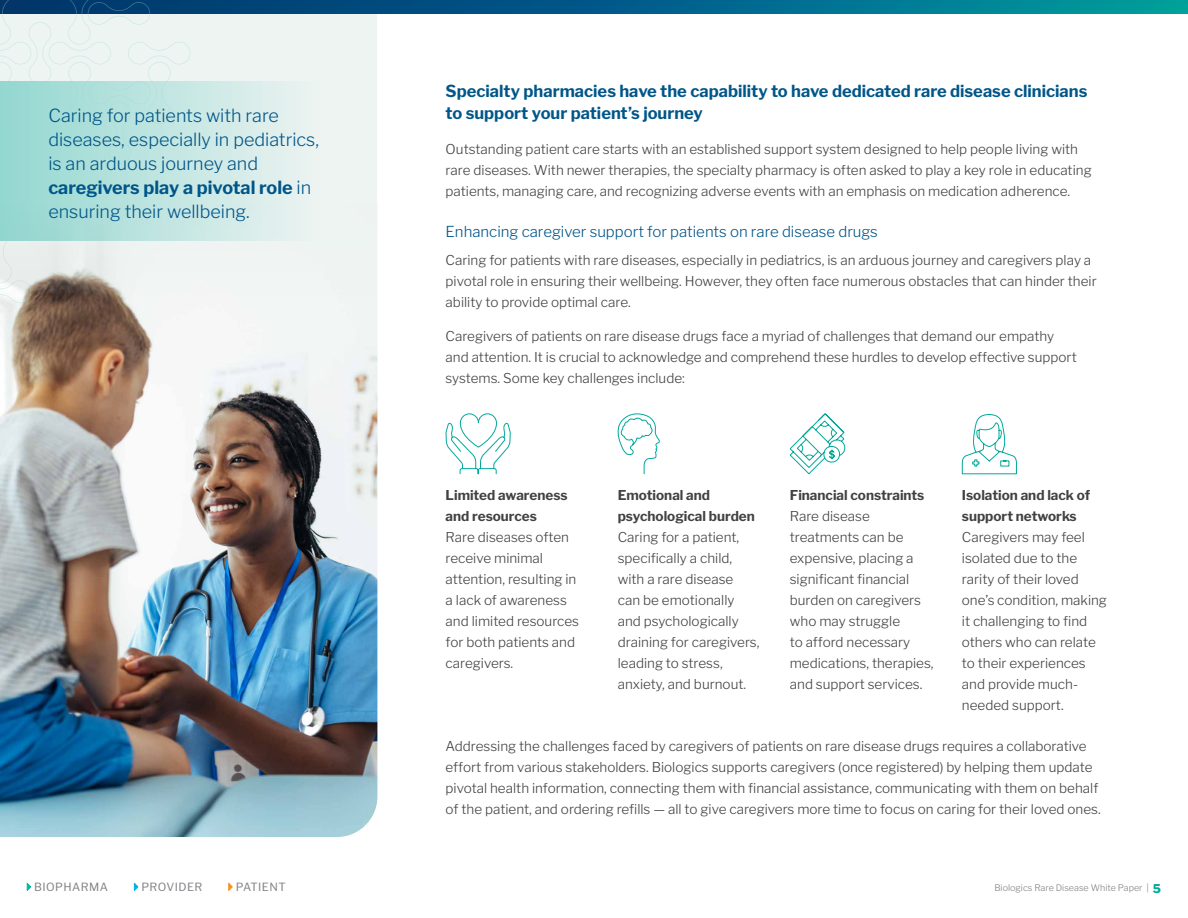
<style>
.page{position:relative;width:1188px;height:918px;background:#fff}
.page>*{position:absolute;margin:0;border:0;box-sizing:border-box;transform-origin:0 0}
.t1{font:300 18px/24px "Libre Franklin";color:#005689}
.t2{font:700 16.5px/22.5px "Libre Franklin";color:#005689}
.t3{font:300 15px "Libre Franklin";color:#005689}
.t4{font:300 13.5px/21px "Libre Franklin";color:#414042}
.t5{font:700 13.5px/21px "Libre Franklin";color:#414042}
.t6{font:11.25px "Libre Franklin";letter-spacing:.04em;color:#808285}
.t7{font:300 9px "Libre Franklin";color:#808285}
.s1{font-weight:700}
.s2{font-weight:800;font-size:12px;color:#00a99b}
</style>
<div class="page">
<img style="left:0;top:295px;width:377px;height:542px">
<div style="left:0;top:0;width:377px;height:295px;background:#eef4f2"></div>
<svg style="left:445px;top:413px;width:66px;height:62px"></svg>
<svg style="left:617px;top:413px;width:43px;height:62px"></svg>
<svg style="left:789px;top:413px;width:57px;height:62px"></svg>
<svg style="left:962px;top:415px;width:55px;height:60px"></svg>
<svg style="left:190px;top:0;width:998px;height:14px;background:#00688b"></svg>
<div style="left:0;top:81px;width:377px;height:160px;background:linear-gradient(to right,#94d7d0,#f9f8f6)"></div>
<svg style="left:0;top:221px;width:31px;height:82px"></svg>
<svg style="left:0;top:0;width:190px;height:164px"></svg>
<svg style="left:27px;top:883px;width:4px;height:8px"></svg>
<svg style="left:134px;top:883px;width:5px;height:8px"></svg>
<svg style="left:228px;top:883px;width:5px;height:8px"></svg>
<h1 class="t1" style="left:48px;top:101px;width:272px">Caring for patients with rare diseases, especially in pediatrics, is an arduous journey and <span class="s1">caregivers play a pivotal role</span> in ensuring their wellbeing.</h1>
<p class="t2" style="left:446px;top:78px;width:643px">Specialty pharmacies have the capability to have dedicated rare disease clinicians to support your patient’s journey</p>
<p class="t4" style="left:446px;top:137px;width:648px">Outstanding patient care starts with an established support system designed to help people living with rare diseases. With newer therapies, the specialty pharmacy is often asked to play a key role in educating patients, managing care, and recognizing adverse events with an emphasis on medication adherence.</p>
<p class="t3" style="left:446px;top:220px;width:434px">Enhancing caregiver support for patients on rare disease drugs</p>
<p class="t4" style="left:446px;top:248px;width:653px">Caring for patients with rare diseases, especially in pediatrics, is an arduous journey and caregivers play a pivotal role in ensuring their wellbeing. However, they often face numerous obstacles that can hinder their ability to provide optimal care.</p>
<p class="t4" style="left:446px;top:325px;width:633px">Caregivers of patients on rare disease drugs face a myriad of challenges that demand our empathy and attention. It is crucial to acknowledge and comprehend these hurdles to develop effective support systems. Some key challenges include:</p>
<p class="t5" style="left:446px;top:483px;width:124px">Limited awareness and resources</p>
<p class="t4" style="left:446px;top:525px;width:135px">Rare diseases often receive minimal attention, resulting in a lack of awareness and limited resources for both patients and caregivers.</p>
<p class="t5" style="left:962px;top:483px;width:130px">Isolation and lack of support networks</p>
<p class="t4" style="left:962px;top:525px;width:147px">Caregivers may feel isolated due to the rarity of their loved one’s condition, making it challenging to find others who can relate to their experiences and provide much&shy;needed support.</p>
<p class="t4" style="left:446px;top:734px;width:657px">Addressing the challenges faced by caregivers of patients on rare disease drugs requires a collaborative effort from various stakeholders. Biologics supports caregivers (once registered) by helping them update pivotal health information, connecting them with financial assistance, communicating with them on behalf of the patient, and ordering refills — all to give caregivers more time to focus on caring for their loved ones.</p>
<p class="t5" style="left:618px;top:483px;width:139px">Emotional and psychological burden</p>
<p class="t4" style="left:618px;top:525px;width:143px">Caring for a patient, specifically a child, with a rare disease<br>can be emotionally and psychologically draining for caregivers, leading to stress, anxiety, and burnout.</p>
<p class="t5" style="left:790px;top:483px;width:136px">Financial constraints</p>
<p class="t4" style="left:790px;top:504px;width:145px">Rare disease treatments can be expensive, placing a significant financial burden on caregivers who may struggle<br>to afford necessary medications, therapies, and support services.</p>
<p class="t6" style="left:34px;top:878px;width:75px">BIOPHARMA</p>
<p class="t6" style="left:141px;top:878px;width:62px">PROVIDER</p>
<p class="t6" style="left:236px;top:878px;width:51px">PATIENT</p>
<p class="t7" style="left:994px;top:881px;width:168px">Biologics Rare Disease White Paper | <span class="s2">5</span></p>
</div>
